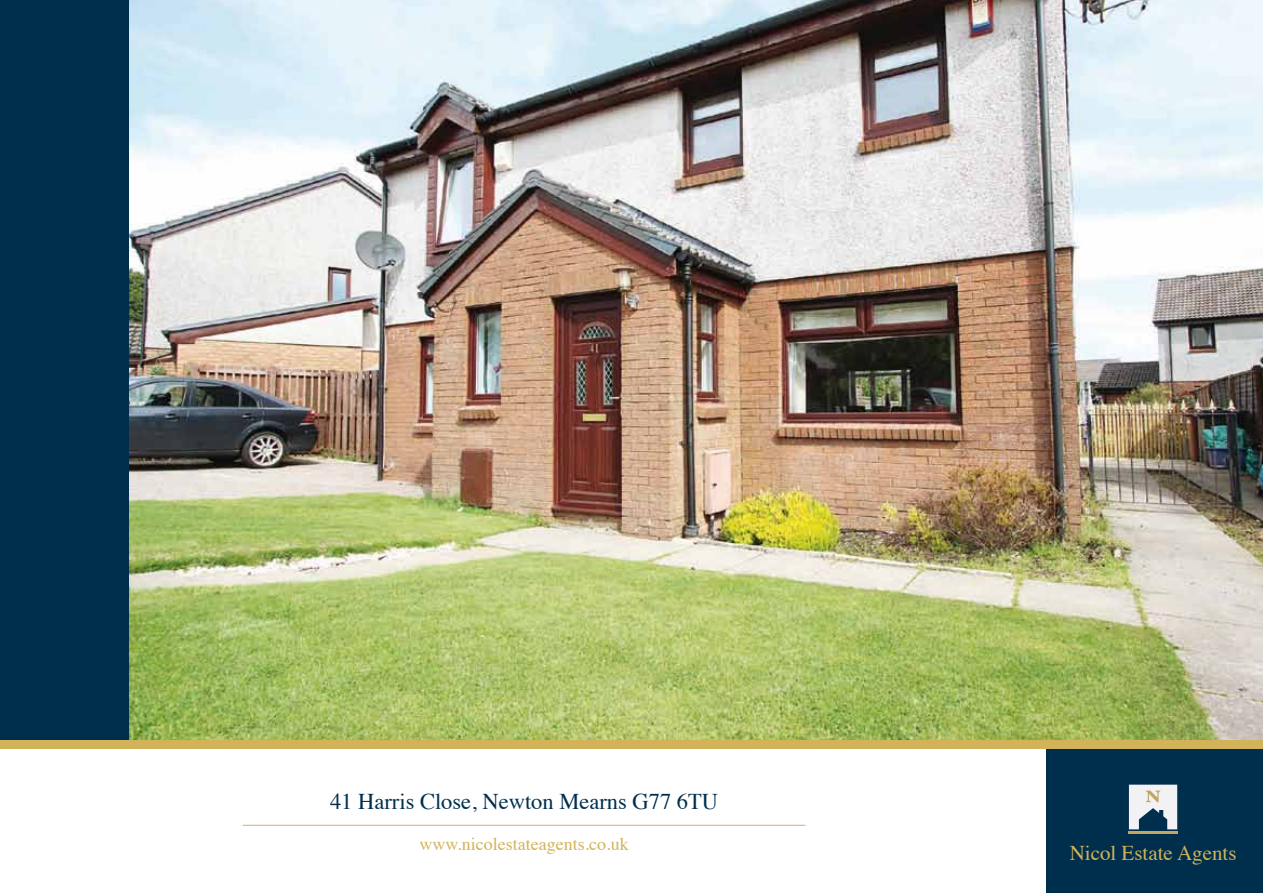
<style>
.page{position:relative;width:1263px;height:893px;background:#fff}
.page>*{position:absolute;margin:0;border:0;box-sizing:border-box;transform-origin:0 0}
.t1{font:22.5px "Times";color:#002f4e}
.t2{font:21px "Times";color:#d3b359}
.t3{font:18px "Times";color:#d3b359}
</style>
<div class="page">
<div style="left:1046px;top:0;width:217px;height:893px;background:#002f4e"></div>
<div style="left:0;top:0;width:145px;height:746px;background:#002f4e"></div>
<div style="left:0;top:740px;width:1263px;height:8px;background:#d3b359"></div>
<img style="left:130px;top:0;width:1133px;height:740px">
<hr style="left:1128px;top:831px;width:50px;height:2px;background:#c4a663">
<svg style="left:1129px;top:785px;width:48px;height:44px"></svg>
<hr style="left:243px;top:825px;width:562px;height:1px;background:#d3b359">
<p class="t1" style="left:330px;top:780px;width:390px">41 Harris Close, Newton Mearns G77 6TU</p>
<p class="t3" style="left:419px;top:827px;width:211px">www.nicolestateagents.co.uk</p>
<p class="t2" style="left:1070px;top:833px;width:168px">Nicol Estate Agents</p>
</div>
